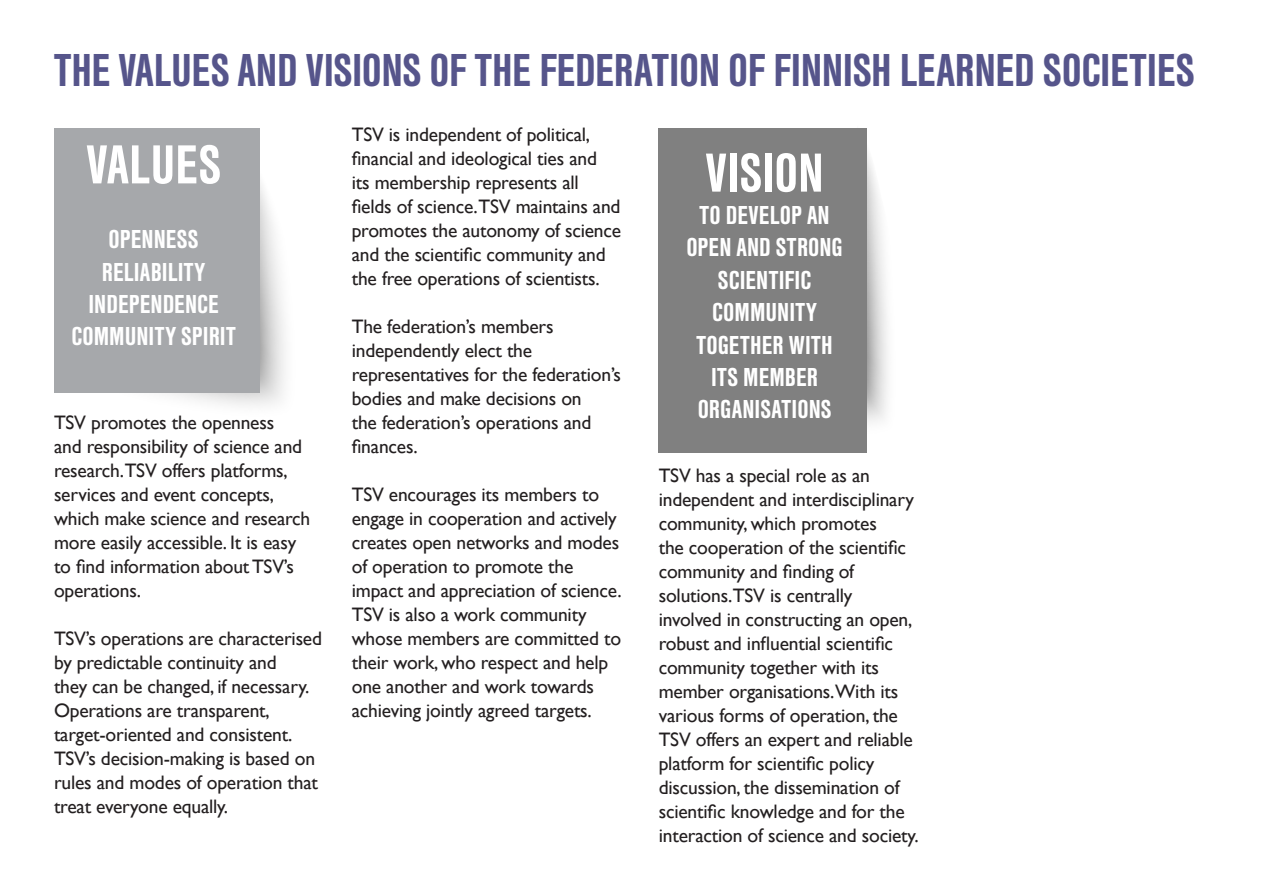
<style>
.page{position:relative;width:1263px;height:893px;background:#fff}
.page>*{position:absolute;margin:0;border:0;box-sizing:border-box;transform-origin:0 0}
.t1{font:700 57px "Nimbus San Con";color:#fff}
.leipis{font:700 48px "Nimbus San Con";letter-spacing:-.01em;color:#56558b}
.t2{font:700 28.8px/29.7px "Nimbus San Con";color:#fff}
.t3{font:700 27px/32.4px "Nimbus San Con";color:#fff;text-align:center}
.leipis-2{font:19.5px/24px "Gill Sans";letter-spacing:-.01em;color:#231f20}
</style>
<div class="page">
<div style="left:54px;top:128px;width:206px;height:264px;background:#a6a8ab"></div>
<div style="left:659px;top:128px;width:208px;height:324px;background:#808080"></div>
<p class="leipis" style="left:54px;top:44px;width:1142px">THE VALUES AND VISIONS OF THE FEDERATION OF FINNISH LEARNED SOCIETIES</p>
<h3 class="t2" style="left:194px;top:138px;width:55px">VU<br>OMUU</h3>
<p class="t1" style="left:86px;top:133px;width:136px">VALUES</p>
<p class="t3" style="left:109px;top:223px;width:92px">OPENNESS</p>
<p class="t3" style="left:102px;top:256px;width:105px">RELIABILITY</p>
<p class="t3" style="left:89px;top:288px;width:132px">INDEPENDENCE</p>
<p class="t3" style="left:71px;top:321px;width:166px">COMMUNITY SPIRIT</p>
<h3 class="t2" style="left:122px;top:228px;width:92px">AVOIMUUS</h3>
<h3 class="t2" style="left:100px;top:258px;width:90px">LUOTETTA</h3>
<h3 class="t2" style="left:83px;top:287px;width:86px">RIIPPUMA</h3>
<p class="leipis-2" style="left:54px;top:410px;width:258px">TSV promotes the openness<br>and responsibility of science and research.TSV offers platforms, services and event concepts, which make science and research more easily accessible. It is easy to find information about TSV’s operations.</p>
<p class="leipis-2" style="left:54px;top:626px;width:270px">TSV’s operations are characterised by predictable continuity and<br>they can be changed, if necessary.<br>Operations are transparent, target-oriented and consistent.<br>TSV’s decision-making is based on rules and modes of operation that treat everyone equally.</p>
<p class="leipis-2" style="left:352px;top:123px;width:271px">TSV is independent of political, financial and ideological ties and<br>its membership represents all fields of science.TSV maintains and promotes the autonomy of science and the scientific community and the free operations of scientists.</p>
<p class="leipis-2" style="left:352px;top:315px;width:271px">The federation’s members independently elect the representatives for the federation’s bodies and make decisions on<br>the federation’s operations and finances.</p>
<p class="leipis-2" style="left:352px;top:483px;width:271px">TSV encourages its members to engage in cooperation and actively creates open networks and modes of operation to promote the impact and appreciation of science.<br>TSV is also a work community whose members are committed to their work, who respect and help one another and work towards achieving jointly agreed targets.</p>
<p class="t1" style="left:705px;top:142px;width:120px">VISION</p>
<p class="t3" style="left:686px;top:199px;width:158px">TO DEVELOP AN<br>OPEN AND STRONG<br>SCIENTIFIC<br>COMMUNITY<br>TOGETHER WITH<br>ITS MEMBER<br>ORGANISATIONS</p>
<p class="leipis-2" style="left:659px;top:464px;width:261px">TSV has a special role as an independent and interdisciplinary community, which promotes<br>the cooperation of the scientific community and finding of solutions.TSV is centrally involved in constructing an open, robust and influential scientific community together with its member organisations.With its various forms of operation, the<br>TSV offers an expert and reliable platform for scientific policy discussion, the dissemination of scientific knowledge and for the interaction of science and society.</p>
</div>
